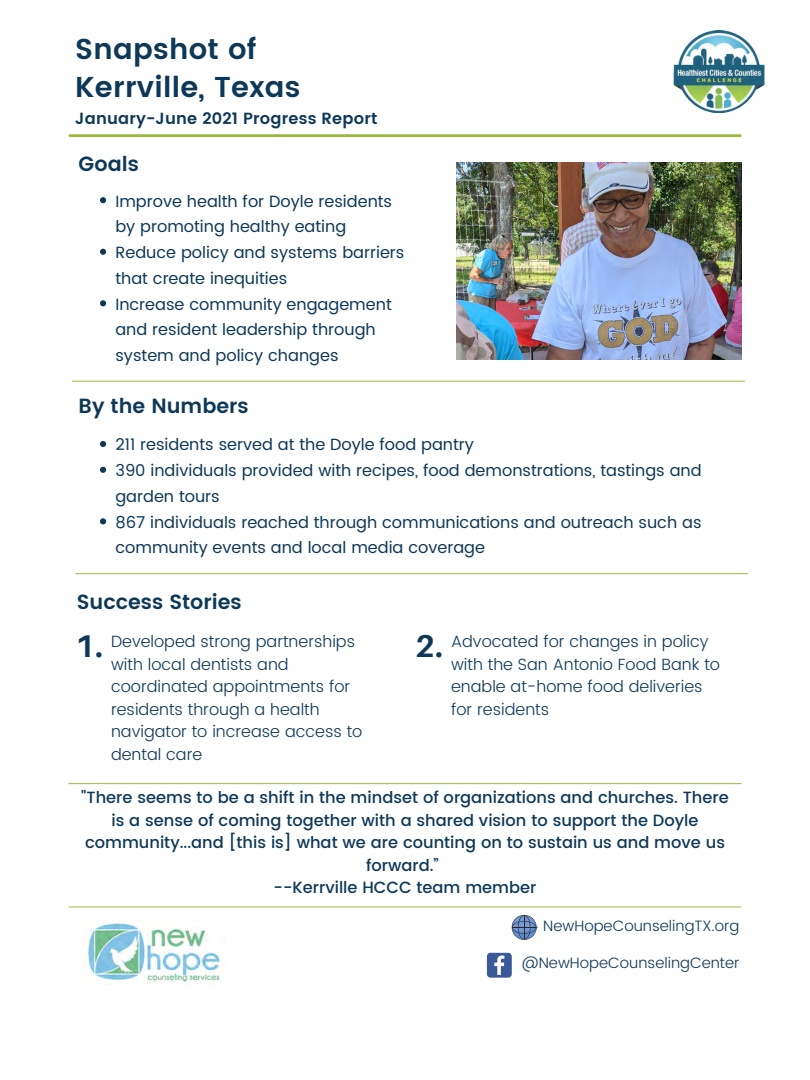
<style>
.page{position:relative;width:810px;height:1080px;background:#fff}
.page>*{position:absolute;margin:0;border:0;box-sizing:border-box;transform-origin:0 0}
.t1{font:700 31.5px "Aileron";color:#0d3858}
.t2{font:600 28.75px "Poppins";letter-spacing:.01em;color:#0d3858}
.t3{font:600 20.5px "Poppins";color:#0d3858}
.t4{font:16.25px/25.8px "Poppins";color:#0d3858}
.t5{font:300 16.25px/22.5px "Poppins";color:#0d3858}
.t6{font:500 16.25px/22.5px "Poppins";color:#0d3858;text-align:center}
.t7{font:600 16.12px "Poppins";letter-spacing:.01em;color:#0d3858}
.t8{font:300 15px "Poppins";color:#0d3858}
</style>
<div class="page">
<hr style="left:70px;top:134px;width:670px;height:3px;background:#99b83c">
<hr style="left:76px;top:573px;width:672px;height:1px;background:#99b83c">
<svg style="left:487px;top:953px;width:25px;height:25px"></svg>
<hr style="left:69px;top:907px;width:672px;height:1px;background:#99b83c">
<hr style="left:69px;top:783px;width:672px;height:1px;background:#99b83c">
<hr style="left:72px;top:381px;width:673px;height:1px;background:#99b83c">
<img style="left:86px;top:923px;width:138px;height:62px">
<svg style="left:512px;top:915px;width:25px;height:25px"></svg>
<img style="left:673px;top:31px;width:92px;height:81px">
<img style="left:457px;top:162px;width:285px;height:197px">
<svg style="left:100px;top:441px;width:6px;height:6px"></svg>
<svg style="left:100px;top:467px;width:6px;height:6px"></svg>
<svg style="left:100px;top:518px;width:6px;height:6px"></svg>
<svg style="left:100px;top:197px;width:6px;height:6px"></svg>
<svg style="left:100px;top:249px;width:6px;height:6px"></svg>
<svg style="left:100px;top:300px;width:6px;height:6px"></svg>
<p class="t2" style="left:75px;top:32px;width:183px">Snapshot of</p>
<p class="t2" style="left:75px;top:71px;width:227px">Kerrville, Texas</p>
<p class="t7" style="left:75px;top:109px;width:304px">January-June 2021 Progress Report</p>
<p class="t3" style="left:79px;top:152px;width:62px">Goals</p>
<p class="t4" style="left:115px;top:188px;width:278px">Improve health for Doyle residents by promoting healthy eating</p>
<p class="t4" style="left:115px;top:240px;width:291px">Reduce policy and systems barriers that create inequities</p>
<p class="t4" style="left:115px;top:291px;width:278px">Increase community engagement and resident leadership through system and policy changes</p>
<p class="t3" style="left:79px;top:394px;width:172px">By the Numbers</p>
<p class="t4" style="left:115px;top:432px;width:360px">211 residents served at the Doyle food pantry</p>
<p class="t4" style="left:115px;top:458px;width:588px">390 individuals provided with recipes, food demonstrations, tastings and garden tours</p>
<p class="t4" style="left:115px;top:509px;width:588px">867 individuals reached through communications and outreach such as community events and local media coverage</p>
<p class="t3" style="left:77px;top:590px;width:166px">Success Stories</p>
<p class="t1" style="left:75px;top:627px;width:29px">1.</p>
<p class="t5" style="left:111px;top:630px;width:253px">Developed strong partnerships with local dentists and coordinated appointments for residents through a health navigator to increase access to dental care</p>
<p class="t1" style="left:415px;top:627px;width:29px">2.</p>
<p class="t5" style="left:451px;top:630px;width:271px">Advocated for changes in policy with the San Antonio Food Bank to enable at-home food deliveries for residents</p>
<p class="t6" style="left:81px;top:786px;width:649px">"There seems to be a shift in the mindset of organizations and churches. There is a sense of coming together with a shared vision to support the Doyle community...and [this is] what we are counting on to sustain us and move us forward.”</p>
<p class="t6" style="left:274px;top:876px;width:264px">--Kerrville HCCC team member</p>
<p class="t8" style="left:543px;top:917px;width:198px">NewHopeCounselingTX.org</p>
<p class="t8" style="left:522px;top:955px;width:219px">@NewHopeCounselingCenter</p>
</div>
